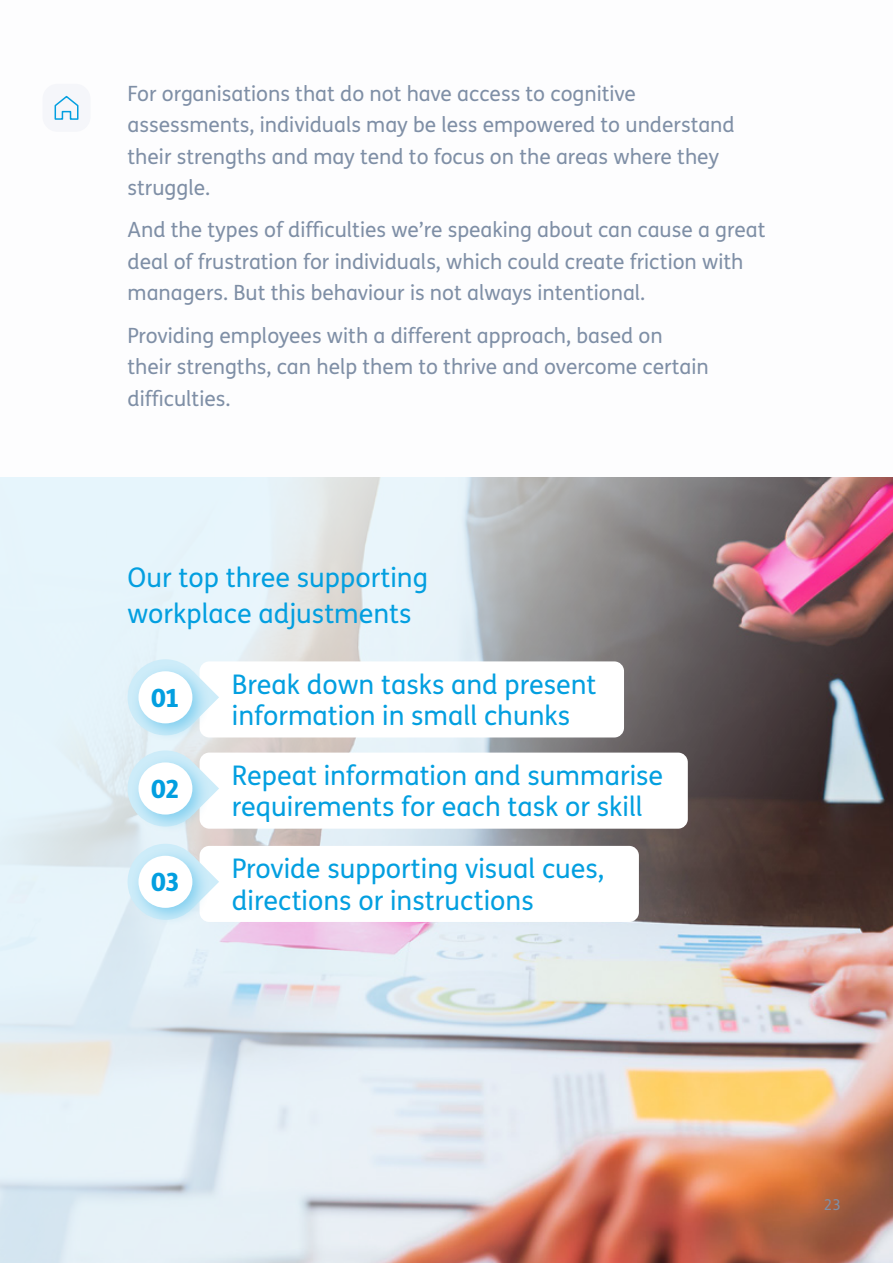
<style>
.page{position:relative;width:893px;height:1263px;background:#fff}
.page>*{position:absolute;margin:0;border:0;box-sizing:border-box;transform-origin:0 0}
.t1{font:27px/31.5px "FS Me";color:#039fe0}
.t2{font:800 25.2px "FS Me";color:#039fe0}
.t3{font:21px/31.5px "FS Me";color:#7f8fa6}
.t4{font:15px "FS Me";color:#7f8fa6}
</style>
<div class="page">
<img style="left:0;top:477px;width:893px;height:786px">
<div style="left:200px;top:846px;width:439px;height:76px;background:#fff;border-radius:10px"></div>
<svg style="left:211px;top:874px;width:8px;height:16px"></svg>
<div style="left:130px;top:847px;width:81px;height:80px;background:#039fe0;opacity:.38"></div>
<div style="left:138px;top:856px;width:54px;height:52px;background:#fff;border-radius:50%"></div>
<div style="left:200px;top:752px;width:488px;height:77px;background:#fff;border-radius:10px"></div>
<svg style="left:211px;top:781px;width:8px;height:15px"></svg>
<div style="left:128px;top:750px;width:75px;height:76px;background:#cdecf9;border-radius:50%"></div>
<div style="left:130px;top:754px;width:81px;height:79px;background:#039fe0;opacity:.38"></div>
<div style="left:138px;top:762px;width:54px;height:52px;background:#fff;border-radius:50%"></div>
<div style="left:200px;top:661px;width:424px;height:76px;background:#fff;border-radius:10px"></div>
<svg style="left:211px;top:689px;width:8px;height:16px"></svg>
<div style="left:130px;top:662px;width:81px;height:80px;background:#039fe0;opacity:.38"></div>
<div style="left:138px;top:671px;width:54px;height:52px;background:#fff;border-radius:50%"></div>
<div style="left:43px;top:84px;width:48px;height:48px;background:#f5f6fa;border-radius:15px"></div>
<svg style="left:54px;top:95px;width:25px;height:25px"></svg>
<p class="t3" style="left:128px;top:77px;width:609px">For organisations that do not have access to cognitive assessments, individuals may be less empowered to understand their strengths and may tend to focus on the areas where they struggle.</p>
<p class="t3" style="left:128px;top:214px;width:639px">And the types of difficulties we’re speaking about can cause a great deal of frustration for individuals, which could create friction with managers. But this behaviour is not always intentional.</p>
<p class="t3" style="left:128px;top:319px;width:583px">Providing employees with a different approach, based on their strengths, can help them to thrive and overcome certain difficulties.</p>
<p class="t1" style="left:128px;top:559px;width:302px;line-height:36px">Our top three supporting workplace adjustments</p>
<p class="t2" style="left:151px;top:678px;width:30px">01</p>
<p class="t2" style="left:151px;top:769px;width:30px">02</p>
<p class="t2" style="left:151px;top:862px;width:30px">03</p>
<p class="t1" style="left:232px;top:668px;width:366px">Break down tasks and present information in small chunks</p>
<p class="t1" style="left:232px;top:759px;width:433px">Repeat information and summarise requirements for each task or skill</p>
<p class="t1" style="left:232px;top:852px;width:374px">Provide supporting visual cues, directions or instructions</p>
<p class="t4" style="left:824px;top:1195px;width:19px">23</p>
</div>
